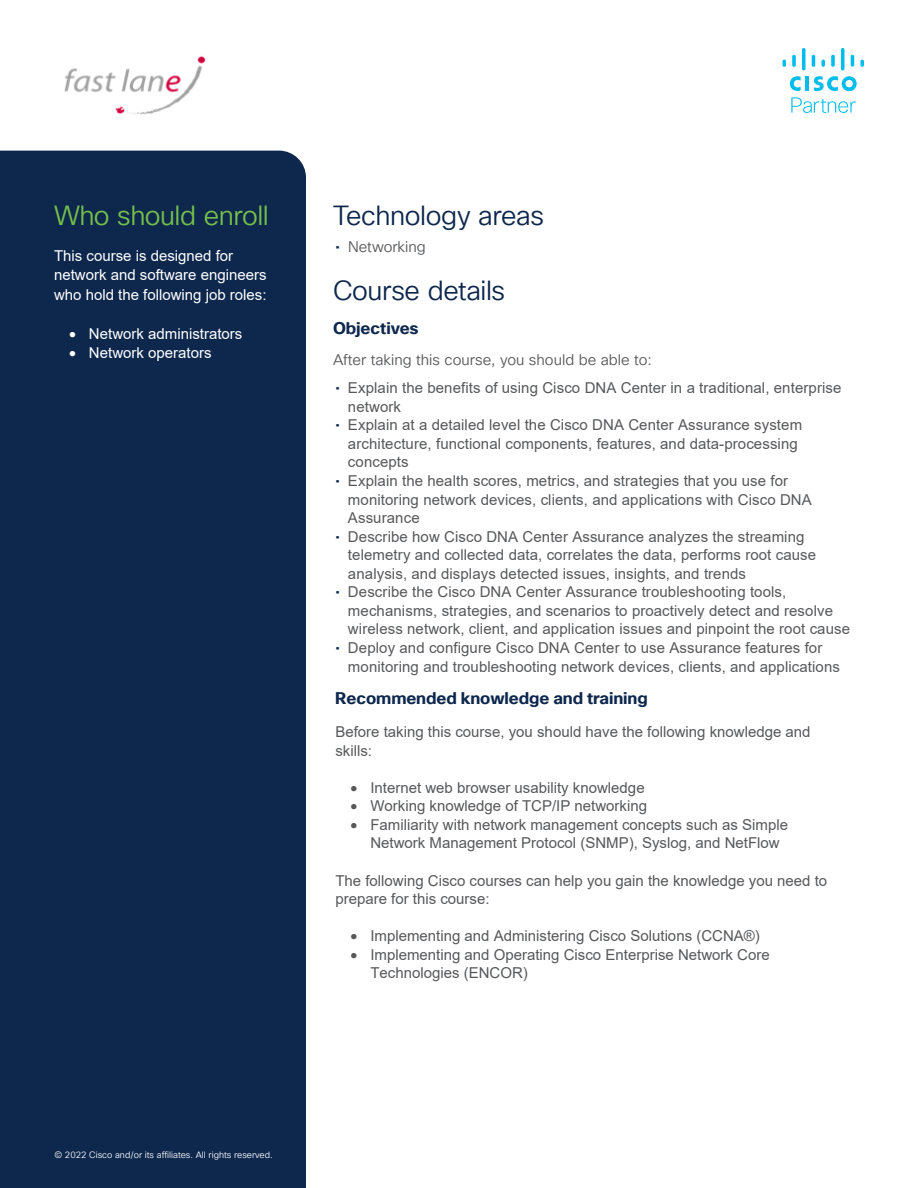
<style>
.page{position:relative;width:918px;height:1188px;background:#fff}
.page>*{position:absolute;margin:0;border:0;box-sizing:border-box;transform-origin:0 0}
.Subhead2_midnight_bl{font:27px "Cisco Sans TT Light";letter-spacing:-.015em;color:#0d274d}
.Body_White{font:27px "Cisco Sans TT Light";letter-spacing:-.02em;color:#74bf4b}
.Body{font:700 16.5px "Cisco Sans TT";letter-spacing:-.005em;color:#0d274d}
.Subhead3_Midnight_bl{font:700 16.5px "Cisco Sans TT";color:#0d274d}
.t1{font:15px/18.6px "Arial";letter-spacing:.005em;color:#57585a}
.Body_White-2{font:15px/19.5px "Arial";color:#fff}
.Body-2{font:15px "Cisco Sans TT Light";color:#57585a}
.Footer_white{font:9px "Cisco Sans TT Light";color:#fff}
.s1{font-family:"Cisco Sans TT";color:#0d274d}
</style>
<div class="page">
<svg style="left:790px;top:76px;width:67px;height:37px"></svg>
<svg style="left:782px;top:60px;width:4px;height:7px"></svg>
<svg style="left:792px;top:54px;width:4px;height:13px"></svg>
<svg style="left:802px;top:48px;width:4px;height:22px"></svg>
<svg style="left:812px;top:54px;width:3px;height:13px"></svg>
<svg style="left:821px;top:60px;width:4px;height:7px"></svg>
<svg style="left:831px;top:54px;width:4px;height:13px"></svg>
<svg style="left:841px;top:48px;width:4px;height:22px"></svg>
<svg style="left:851px;top:54px;width:3px;height:13px"></svg>
<svg style="left:860px;top:59px;width:4px;height:8px"></svg>
<div style="left:0;top:151px;width:306px;height:1037px;background:#0d274d"></div>
<img style="left:64px;top:56px;width:142px;height:59px">
<p class="Body_White" style="left:54px;top:198px;width:216px">Who should enroll</p>
<p class="Body_White-2" style="left:54px;top:246px;width:214px">This course is designed for network and software engineers who hold the following job roles:</p>
<p class="Body_White-2" style="left:69px;top:324px;width:175px">• Network administrators</p>
<p class="Body_White-2" style="left:69px;top:343px;width:144px">• Network operators</p>
<p class="Subhead2_midnight_bl" style="left:333px;top:198px;width:213px">Technology areas</p>
<p class="Body-2" style="left:335px;top:237px;width:92px"><span class="s1">•</span> Networking</p>
<p class="Subhead2_midnight_bl" style="left:333px;top:273px;width:174px">Course details</p>
<p class="Subhead3_Midnight_bl" style="left:333px;top:317px;width:87px">Objectives</p>
<p class="Body-2" style="left:333px;top:350px;width:320px">After taking this course, you should be able to:</p>
<p class="t1" style="left:348px;top:379px;width:495px;text-indent:-13px"><span class="s1">•</span> Explain the benefits of using Cisco DNA Center in a traditional, enterprise network</p>
<p class="t1" style="left:348px;top:416px;width:456px;text-indent:-13px"><span class="s1">•</span> Explain at a detailed level the Cisco DNA Center Assurance system architecture, functional components, features, and data-processing concepts</p>
<p class="t1" style="left:348px;top:471px;width:465px;text-indent:-13px"><span class="s1">•</span> Explain the health scores, metrics, and strategies that you use for monitoring network devices, clients, and applications with Cisco DNA<br>Assurance</p>
<p class="t1" style="left:348px;top:527px;width:470px;text-indent:-13px"><span class="s1">•</span> Describe how Cisco DNA Center Assurance analyzes the streaming telemetry and collected data, correlates the data, performs root cause analysis, and displays detected issues, insights, and trends</p>
<p class="t1" style="left:348px;top:583px;width:504px;text-indent:-13px"><span class="s1">•</span> Describe the Cisco DNA Center Assurance troubleshooting tools, mechanisms, strategies, and scenarios to proactively detect and resolve wireless network, client, and application issues and pinpoint the root cause</p>
<p class="t1" style="left:348px;top:638px;width:494px;text-indent:-13px"><span class="s1">•</span> Deploy and configure Cisco DNA Center to use Assurance features for monitoring and troubleshooting network devices, clients, and applications</p>
<p class="Body" style="left:336px;top:687px;width:314px">Recommended knowledge and training</p>
<p class="t1" style="left:335px;top:722px;width:477px">Before taking this course, you should have the following knowledge and skills:</p>
<p class="t1" style="left:350px;top:778px;width:296px">• Internet web browser usability knowledge</p>
<p class="t1" style="left:350px;top:797px;width:298px">• Working knowledge of TCP/IP networking</p>
<p class="t1" style="left:370px;top:815px;width:419px;text-indent:-20px">• Familiarity with network management concepts such as Simple<br>Network Management Protocol (SNMP), Syslog, and NetFlow</p>
<p class="t1" style="left:335px;top:871px;width:493px">The following Cisco courses can help you gain the knowledge you need to prepare for this course:</p>
<p class="t1" style="left:350px;top:927px;width:411px">• Implementing and Administering Cisco Solutions (CCNA®)</p>
<p class="t1" style="left:370px;top:945px;width:401px;text-indent:-20px">• Implementing and Operating Cisco Enterprise Network Core<br>Technologies (ENCOR)</p>
<p class="Footer_white" style="left:54px;top:1149px;width:220px">© 2022 Cisco and/or its affiliates. All rights reserved.</p>
</div>
